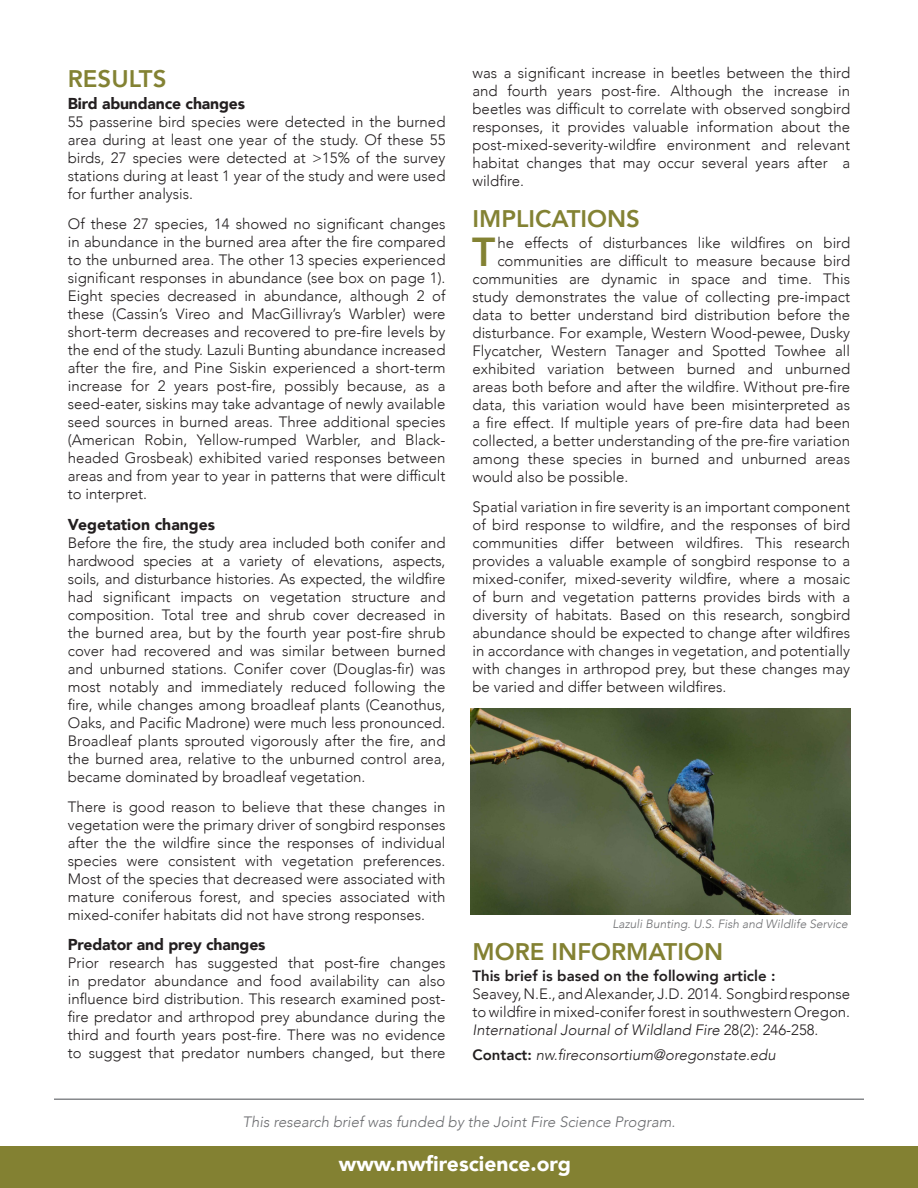
<style>
.page{position:relative;width:918px;height:1188px;background:#fff}
.page>*{position:absolute;margin:0;border:0;box-sizing:border-box;transform-origin:0 0}
.t1{font:800 40.35px "Avenir";color:#838233}
.t2{font:800 24px "Avenir";color:#838233}
.t3{font:800 24px "Avenir";color:#838132}
.t4{font:900 21px "Avenir";color:#fff}
.t5{font:900 15.75px "Avenir";letter-spacing:-.01em;color:#231f20}
.t6{font:300 15px/18px "Avenir";color:#231f20;text-align:justify}
.t7{font:italic 300 15px "Avenir";color:#6c6d70}
.t8{font:italic 300 15px "Avenir";color:#231f20}
.t9{font:800 15px "Avenir";color:#231f20}
.t10{font:italic 300 12px "Avenir";color:#6c6d70}
.s1{font-style:italic}
.s2{font-weight:800;font-style:normal}
</style>
<div class="page">
<div style="left:0;top:1146px;width:918px;height:42px;background:#838132"></div>
<hr style="left:54px;top:1098px;width:810px;height:2px;background:#87898c">
<img style="left:470px;top:709px;width:380px;height:205px">
<p class="t2" style="left:68px;top:57px;width:100px">RESULTS</p>
<p class="t5" style="left:68px;top:90px;width:179px">Bird abundance changes</p>
<p class="t6" style="left:68px;top:113px;width:379px">55 passerine bird species were detected in the burned area during at least one year of the study. Of these 55 birds, 27 species were detected at &gt;15% of the survey stations during at least 1 year of the study and were used for further analysis.</p>
<p class="t6" style="left:68px;top:215px;width:379px">Of these 27 species, 14 showed no significant changes in abundance in the burned area after the fire compared to the unburned area. The other 13 species experienced significant responses in abundance (see box on page 1).<br>Eight species decreased in abundance, although 2 of these (Cassin’s Vireo and MacGillivray’s Warbler) were short-term decreases and recovered to pre-fire levels by the end of the study. Lazuli Bunting abundance increased after the fire, and Pine Siskin experienced a short-term increase for 2 years post-fire, possibly because, as a seed-eater, siskins may take advantage of newly available seed sources in burned areas. Three additional species (American Robin, Yellow-rumped Warbler, and Black&shy;headed Grosbeak) exhibited varied responses between areas and from year to year in patterns that were difficult to interpret.</p>
<p class="t5" style="left:68px;top:511px;width:149px">Vegetation changes</p>
<p class="t6" style="left:68px;top:534px;width:379px">Before the fire, the study area included both conifer and hardwood species at a variety of elevations, aspects, soils, and disturbance histories. As expected, the wildfire had significant impacts on vegetation structure and composition. Total tree and shrub cover decreased in the burned area, but by the fourth year post-fire shrub cover had recovered and was similar between burned and unburned stations. Conifer cover (Douglas-fir) was most notably and immediately reduced following the fire, while changes among broadleaf plants (Ceanothus, Oaks, and Pacific Madrone) were much less pronounced.<br>Broadleaf plants sprouted vigorously after the fire, and the burned area, relative to the unburned control area, became dominated by broadleaf vegetation.</p>
<p class="t6" style="left:68px;top:798px;width:379px">There is good reason to believe that these changes in vegetation were the primary driver of songbird responses after the the wildfire since the responses of individual species were consistent with vegetation preferences.<br>Most of the species that decreased were associated with mature coniferous forest, and species associated with mixed-conifer habitats did not have strong responses.</p>
<p class="t5" style="left:68px;top:931px;width:199px">Predator and prey changes</p>
<p class="t6" style="left:68px;top:954px;width:379px">Prior research has suggested that post-fire changes in predator abundance and food availability can also influence bird distribution. This research examined post&shy;fire predator and arthropod prey abundance during the third and fourth years post-fire. There was no evidence to suggest that predator numbers changed, but there</p>
<p class="t6" style="left:472px;top:64px;width:379px">was a significant increase in beetles between the third and fourth years post-fire. Although the increase in beetles was difficult to correlate with observed songbird responses, it provides valuable information about the post-mixed-severity-wildfire environment and relevant habitat changes that may occur several years after a wildfire.</p>
<p class="t2" style="left:472px;top:196px;width:169px">IMPLICATIONS</p>
<p class="t1" style="left:472px;top:215px;width:25px">T</p>
<p class="t6" style="left:497px;top:234px;width:354px">he effects of disturbances like wildfires on bird</p>
<p class="t6" style="left:497px;top:252px;width:354px">communities are difficult to measure because bird</p>
<p class="t6" style="left:472px;top:270px;width:379px">communities are dynamic in space and time. This</p>
<p class="t6" style="left:472px;top:288px;width:379px">study demonstrates the value of collecting pre-impact</p>
<p class="t6" style="left:472px;top:306px;width:379px">data to better understand bird distribution before the</p>
<p class="t6" style="left:472px;top:324px;width:379px">disturbance. For example, Western Wood-pewee, Dusky</p>
<p class="t6" style="left:472px;top:342px;width:379px">Flycatcher, Western Tanager and Spotted Towhee all</p>
<p class="t6" style="left:472px;top:360px;width:379px">exhibited variation between burned and unburned</p>
<p class="t6" style="left:472px;top:378px;width:379px">areas both before and after the wildfire. Without pre-fire</p>
<p class="t6" style="left:472px;top:396px;width:379px">data, this variation would have been misinterpreted as</p>
<p class="t6" style="left:472px;top:414px;width:379px">a fire effect. If multiple years of pre-fire data had been</p>
<p class="t6" style="left:472px;top:432px;width:379px">collected, a better understanding of the pre-fire variation</p>
<p class="t6" style="left:472px;top:450px;width:379px">among these species in burned and unburned areas</p>
<p class="t6" style="left:472px;top:468px;width:157px">would also be possible.</p>
<p class="t6" style="left:472px;top:498px;width:379px">Spatial variation in fire severity is an important component of bird response to wildfire, and the responses of bird communities differ between wildfires. This research provides a valuable example of songbird response to a mixed-conifer, mixed-severity wildfire, where a mosaic of burn and vegetation patterns provides birds with a diversity of habitats. Based on this research, songbird abundance should be expected to change after wildfires in accordance with changes in vegetation, and potentially with changes in arthropod prey, but these changes may be varied and differ between wildfires.</p>
<p class="t10" style="left:613px;top:916px;width:237px">Lazuli Bunting. U.S. Fish and Wildlife Service</p>
<p class="t3" style="left:472px;top:930px;width:252px">MORE INFORMATION</p>
<p class="t9" style="left:472px;top:962px;width:305px">This brief is based on the following article :</p>
<p class="t6" style="left:472px;top:985px;width:379px">Seavey, N.E., and Alexander, J.D. 2014. Songbird response to wildfire in mixed-conifer forest in southwestern Oregon.<br><span class="s1">International Journal of Wildland Fire</span> 28(2): 246-258.</p>
<p class="t8" style="left:472px;top:1046px;width:305px"><span class="s2">Contact:</span> nw.fireconsortium@oregonstate.edu</p>
<p class="t7" style="left:242px;top:1113px;width:435px">This research brief was funded by the Joint Fire Science Program.</p>
<p class="t4" style="left:339px;top:1146px;width:234px">www.nwfirescience.org</p>
</div>
